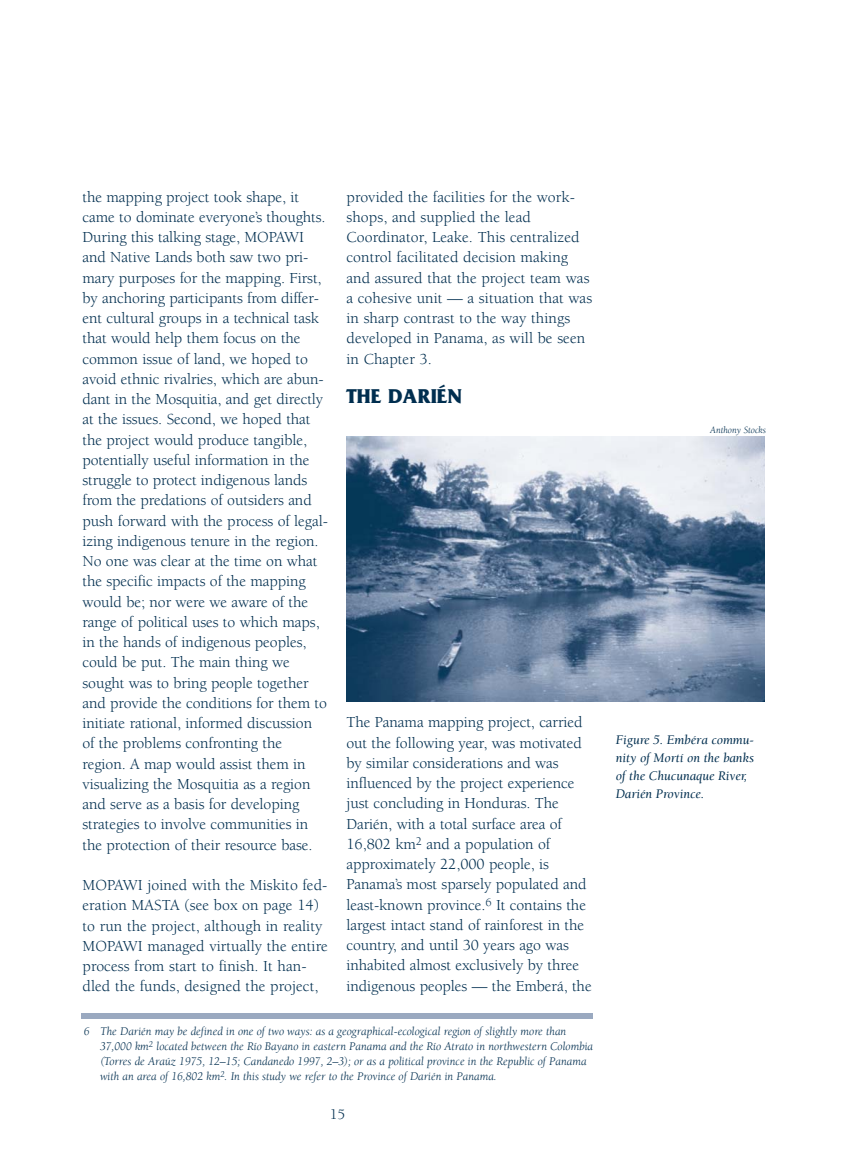
<style>
.page{position:relative;width:864px;height:1161px;background:#fff}
.page>*{position:absolute;margin:0;border:0;box-sizing:border-box;transform-origin:0 0}
.t1{font:700 21px "Friz Quadrata";color:#002e4f}
.t2{font:15.75px/20.2px "Berkeley";letter-spacing:-.005em;color:#002e4f}
.t3{font:15px "Berkeley";color:#002e4f}
.t4{font:italic 13.5px/18px "Berkeley";letter-spacing:-.005em;color:#002e4f}
.t5{font:italic 12px/15px "Berkeley";color:#002e4f}
.t6{font:italic 9.75px "Berkeley";color:#002e4f}
</style>
<div class="page">
<img style="left:346px;top:437px;width:419px;height:265px">
<div style="left:81px;top:1013px;width:512px;height:6px;background:#9aa9c0"></div>
<p class="t2" style="left:82px;top:188px;width:247px">the mapping project took shape, it came to dominate everyone’s thoughts.<br>During this talking stage, MOPAWI and Native Lands both saw two pri&shy;mary purposes for the mapping. First, by anchoring participants from differ&shy;ent cultural groups in a technical task that would help them focus on the common issue of land, we hoped to avoid ethnic rivalries, which are abun&shy;dant in the Mosquitia, and get directly at the issues. Second, we hoped that the project would produce tangible, potentially useful information in the struggle to protect indigenous lands from the predations of outsiders and push forward with the process of legal&shy;izing indigenous tenure in the region.<br>No one was clear at the time on what the specific impacts of the mapping would be; nor were we aware of the range of political uses to which maps, in the hands of indigenous peoples, could be put. The main thing we sought was to bring people together and provide the conditions for them to initiate rational, informed discussion of the problems confronting the region. A map would assist them in visualizing the Mosquitia as a region and serve as a basis for developing strategies to involve communities in the protection of their resource base.</p>
<p class="t2" style="left:82px;top:876px;width:247px">MOPAWI joined with the Miskito fed&shy;eration MASTA (see box on page 14) to run the project, although in reality MOPAWI managed virtually the entire process from start to finish. It han&shy;dled the funds, designed the project,</p>
<p class="t2" style="left:346px;top:188px;width:247px">provided the facilities for the work&shy;shops, and supplied the lead Coordinator, Leake. This centralized control facilitated decision making and assured that the project team was a cohesive unit — a situation that was in sharp contrast to the way things developed in Panama, as will be seen in Chapter 3.</p>
<h1 class="t1" style="left:346px;top:389px;width:117px">THE DARIÉN</h1>
<p class="t2" style="left:346px;top:714px;width:247px">The Panama mapping project, carried out the following year, was motivated by similar considerations and was influenced by the project experience just concluding in Honduras. The Darién, with a total surface area of 16,802 km<sup>2</sup> and a population of approximately 22,000 people, is Panama’s most sparsely populated and least-known province.<sup>6</sup> It contains the largest intact stand of rainforest in the country, and until 30 years ago was inhabited almost exclusively by three indigenous peoples — the Emberá, the</p>
<p class="t5" style="left:100px;top:1025px;width:495px;text-indent:-16px">6 The Darién may be defined in one of two ways: as a geographical-ecological region of slightly more than 37,000 km<sup>2</sup> located between the Río Bayano in eastern Panama and the Río Atrato in northwestern Colombia (Torres de Araúz 1975, 12–15; Candanedo 1997, 2–3); or as a political province in the Republic of Panama with an area of 16,802 km<sup>2</sup>. In this study we refer to the Province of Darién in Panama.</p>
<p class="t3" style="left:330px;top:1108px;width:17px">15</p>
<p class="t6" style="left:710px;top:427px;width:57px">Anthony Stocks</p>
<p class="t4" style="left:616px;top:732px;width:140px">Figure 5. Embéra commu&shy;nity of Mortí on the banks of the Chucunaque River,<br>Darién Province.</p>
</div>
